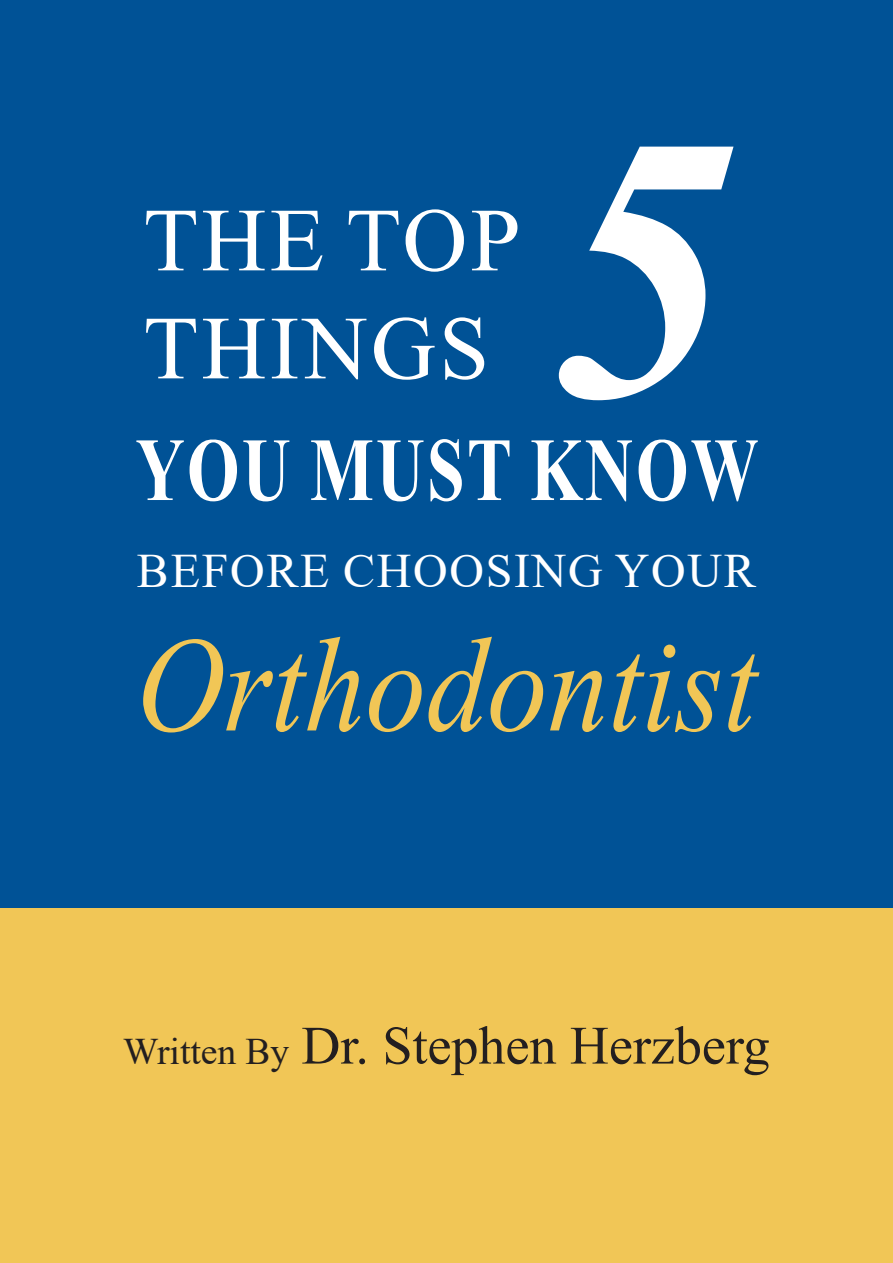
<style>
.page{position:relative;width:893px;height:1263px;background:#fff}
.page>*{position:absolute;margin:0;border:0;box-sizing:border-box;transform-origin:0 0}
.t1{font:italic 700 375px "Times New Roman";color:#fff}
.t2{font:italic 135px "Times New Roman";color:#f1c656;scale:.9 1}
.t3{font:90px "Times New Roman";letter-spacing:.035em;color:#fff}
.t4{font:700 90px "Times New Roman";letter-spacing:.035em;color:#fff;scale:.75 1}
.t5{font:54px "Times New Roman";color:#231f20}
.t6{font:48px "Times New Roman";letter-spacing:.035em;color:#fff}
.s1{font-size:37.5px}
</style>
<div class="page">
<div style="left:0;top:0;width:893px;height:908px;background:#005296"></div>
<div style="left:0;top:908px;width:893px;height:355px;background:#f1c656"></div>
<p class="t3" style="left:143px;top:177px;width:379px">THE TOP</p>
<p class="t3" style="left:143px;top:285px;width:347px">THINGS</p>
<p class="t1" style="left:544px;top:8px;width:189px">5</p>
<p class="t4" style="left:136px;top:405px;width:831px">YOU MUST KNOW</p>
<p class="t6" style="left:137px;top:537px;width:620px">BEFORE CHOOSING YOUR</p>
<p class="t2" style="left:136px;top:592px;width:692px">Orthodontist</p>
<p class="t5" style="left:123px;top:1007px;width:648px"><span class="s1">Written By</span> Dr. Stephen Herzberg</p>
</div>
